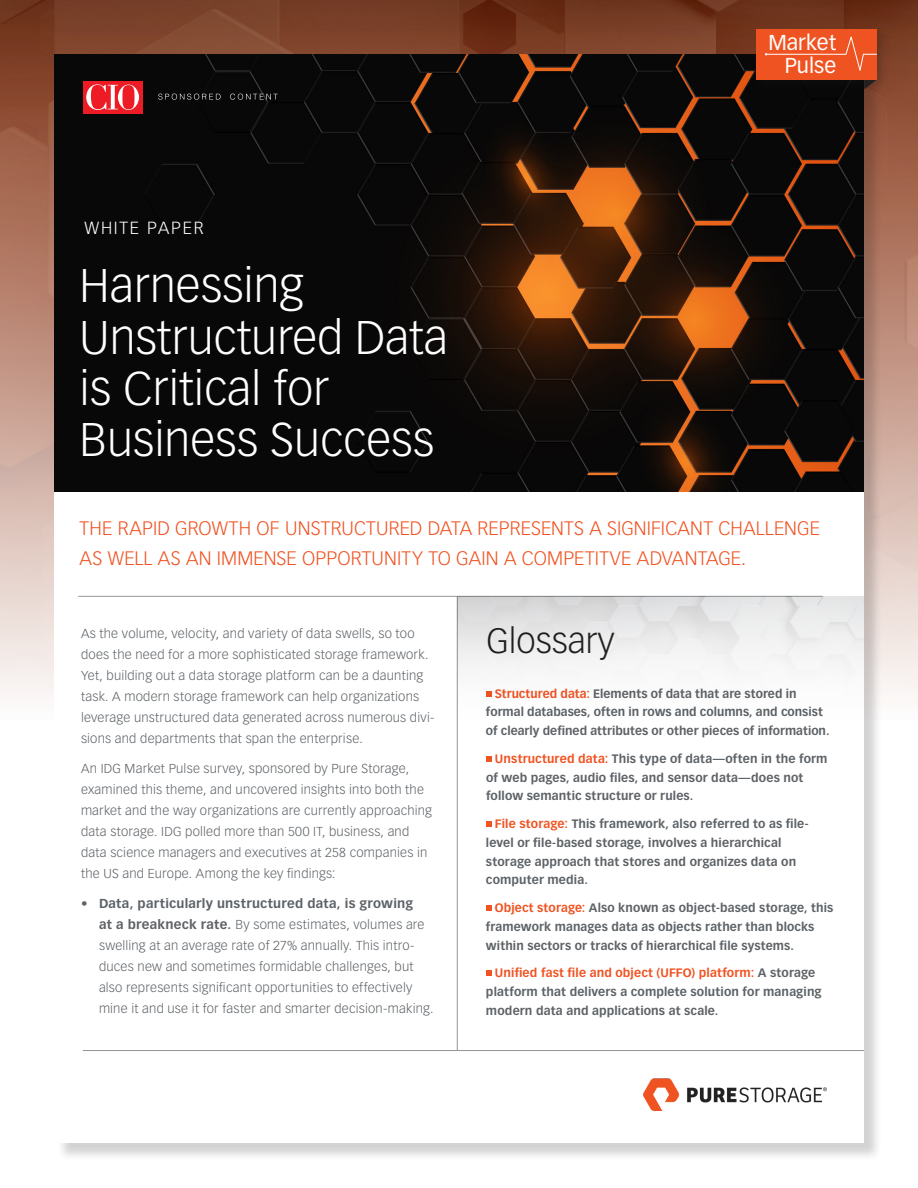
<style>
.page{position:relative;width:918px;height:1188px;background:#fff}
.page>*{position:absolute;margin:0;border:0;box-sizing:border-box;transform-origin:0 0}
.t1{font:300 46.35px/51.4px "Vectora LH";color:#fff}
.t2{font:300 34.5px "Vectora LH";color:#231f20}
.t3{font:21.15px "Vectora LH";color:#fff}
.body{font:300 19.2px/29.7px "Vectora LH";letter-spacing:.005em;color:#f05322}
.t4{font:300 17.25px "Vectora LH";letter-spacing:.1em;color:#fff}
.body-2{font:300 12.75px/21px "Vectora LH";letter-spacing:.015em;color:#5d6266}
.body-3{font:700 12px/18.8px "Vectora LH";letter-spacing:.01em;color:#5d6266}
.s1{font-weight:700}
.s2{color:#f05322}
</style>
<div class="page">
<img style="left:0;top:0;width:918px;height:695px">
<div style="left:56px;top:56px;width:827px;height:1106px;background:#231f20;opacity:.2"></div>
<div style="left:54px;top:54px;width:810px;height:1089px;background:#fff"></div>
<hr style="left:457px;top:597px;width:1px;height:453px;background:#939598">
<img style="left:54px;top:54px;width:810px;height:437px">
<div style="left:753px;top:26px;width:136px;height:67px;background:#231f20;opacity:.25"></div>
<div style="left:756px;top:29px;width:121px;height:51px;background:#f05322"></div>
<hr style="left:766px;top:54px;width:80px;height:1px;background:#fff">
<svg style="left:845px;top:36px;width:32px;height:35px"></svg>
<hr style="left:83px;top:1050px;width:781px;height:1px;background:#939598">
<svg style="left:486px;top:756px;width:5px;height:5px"></svg>
<svg style="left:486px;top:821px;width:5px;height:6px"></svg>
<svg style="left:486px;top:905px;width:5px;height:6px"></svg>
<svg style="left:486px;top:971px;width:5px;height:5px"></svg>
<hr style="left:78px;top:596px;width:745px;height:1px;background:#939598">
<img style="left:643px;top:1078px;width:184px;height:33px">
<img style="left:457px;top:596px;width:407px;height:153px">
<svg style="left:158px;top:94px;width:63px;height:6px"></svg>
<svg style="left:230px;top:94px;width:48px;height:6px"></svg>
<div style="left:83px;top:81px;width:60px;height:32px;background:#ed1c24"></div>
<svg style="left:86px;top:84px;width:32px;height:26px"></svg>
<svg style="left:118px;top:85px;width:21px;height:25px"></svg>
<div style="left:122px;top:85px;width:13px;height:24px;background:#ed1c24;border-radius:50%"></div>
<p class="t4" style="left:85px;top:218px;width:121px">WHITE PAPER</p>
<p class="t1" style="left:80px;top:260px;width:370px">Harnessing<br>Unstructured Data is Critical for<br>Business Success</p>
<p class="t3" style="left:768px;top:30px;width:69px">Market</p>
<p class="t3" style="left:785px;top:53px;width:53px">Pulse</p>
<p class="body" style="left:80px;top:514px;width:742px">THE RAPID GROWTH OF UNSTRUCTURED DATA REPRESENTS A SIGNIFICANT CHALLENGE<br>AS WELL AS AN IMMENSE OPPORTUNITY TO GAIN A COMPETITVE ADVANTAGE.</p>
<p class="body-2" style="left:81px;top:623px;width:355px">As the volume, velocity, and variety of data swells, so too does the need for a more sophisticated storage framework.<br>Yet, building out a data storage platform can be a daunting task. A modern storage framework can help organizations leverage unstructured data generated across numerous divi&shy;sions and departments that span the enterprise.</p>
<p class="body-2" style="left:81px;top:758px;width:352px">An IDG Market Pulse survey, sponsored by Pure Storage, examined this theme, and uncovered insights into both the market and the way organizations are currently approaching data storage. IDG polled more than 500 IT, business, and data science managers and executives at 258 companies in the US and Europe. Among the key findings:</p>
<p class="body-2" style="left:99px;top:893px;width:336px;text-indent:-18px">• <span class="s1">Data, particularly unstructured data, is growing<br>at a breakneck rate.</span> By some estimates, volumes are swelling at an average rate of 27% annually. This intro&shy;duces new and sometimes formidable challenges, but also represents significant opportunities to effectively mine it and use it for faster and smarter decision-making.</p>
<p class="t2" style="left:487px;top:621px;width:129px">Glossary</p>
<p class="body-3" style="left:486px;top:684px;width:345px;text-indent:9px"><span class="s2">Structured data:</span> Elements of data that are stored in formal databases, often in rows and columns, and consist of clearly defined attributes or other pieces of information.</p>
<p class="body-3" style="left:486px;top:749px;width:343px;text-indent:9px"><span class="s2">Unstructured data:</span> This type of data—often in the form of web pages, audio files, and sensor data—does not follow semantic structure or rules.</p>
<p class="body-3" style="left:486px;top:815px;width:324px;text-indent:9px"><span class="s2">File storage:</span> This framework, also referred to as file&shy;level or file-based storage, involves a hierarchical storage approach that stores and organizes data on computer media.</p>
<p class="body-3" style="left:486px;top:899px;width:349px;text-indent:9px"><span class="s2">Object storage:</span> Also known as object-based storage, this framework manages data as objects rather than blocks within sectors or tracks of hierarchical file systems.</p>
<p class="body-3" style="left:486px;top:964px;width:337px;text-indent:9px"><span class="s2">Unified fast file and object (UFFO) platform:</span> A storage platform that delivers a complete solution for managing modern data and applications at scale.</p>
</div>
